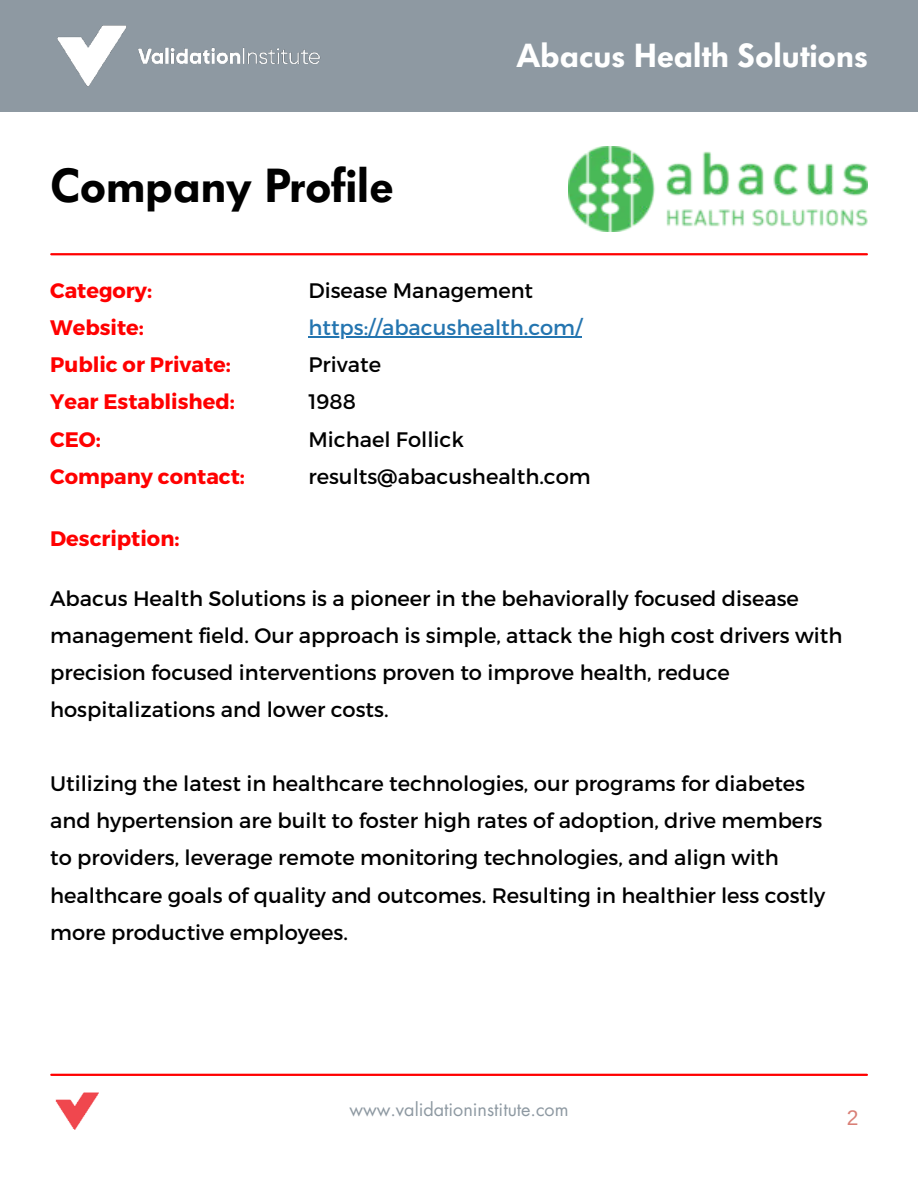
<style>
.page{position:relative;width:918px;height:1188px;background:#fff}
.page>*{position:absolute;margin:0;border:0;box-sizing:border-box;transform-origin:0 0}
.t1{font:600 47.25px "Futura BQ";color:#000}
.t2{font:600 33px "Futura BQ";color:#fff}
.t3{font:21px/37.2px "Montserrat";color:#000}
.t4{font:700 21px/37px "Montserrat";color:#f00}
.t5{font:21px "Montserrat";color:#2475b0}
.t6{font:21px "Arimo";color:#d97f76}
.t7{font:18px "Futura LT";color:#8e99a2}
</style>
<div class="page">
<div style="left:0;top:0;width:918px;height:111px;background:#8e99a2"></div>
<img style="left:57px;top:25px;width:264px;height:62px">
<hr style="left:51px;top:1074px;width:816px;height:2px;background:#f00">
<img style="left:55px;top:1092px;width:44px;height:38px">
<hr style="left:51px;top:253px;width:816px;height:2px;background:#f00">
<img style="left:569px;top:146px;width:299px;height:86px">
<hr style="left:309px;top:336px;width:273px;height:2px;background:#2475b0">
<h1 class="t1" style="left:50px;top:157px;width:345px">Company Profile</h1>
<h2 class="t2" style="left:517px;top:36px;width:353px">Abacus Health Solutions</h2>
<p class="t4" style="left:50px;top:272px;width:196px">Category:<br>Website:<br>Public or Private:<br>Year Established:<br>CEO:<br>Company contact:</p>
<p class="t4" style="left:50px;top:521px;width:131px">Description:</p>
<p class="t3" style="left:309px;top:272px;width:226px">Disease Management</p>
<p class="t5" style="left:309px;top:315px;width:275px">https://abacushealth.com/</p>
<p class="t3" style="left:309px;top:346px;width:284px">Private<br>1988<br>Michael Follick results@abacushealth.com</p>
<p class="t3" style="left:50px;top:579px;width:794px">Abacus Health Solutions is a pioneer in the behaviorally focused disease management field. Our approach is simple, attack the high cost drivers with precision focused interventions proven to improve health, reduce hospitalizations and lower costs.</p>
<p class="t3" style="left:50px;top:765px;width:777px">Utilizing the latest in healthcare technologies, our programs for diabetes and hypertension are built to foster high rates of adoption, drive members to providers, leverage remote monitoring technologies, and align with healthcare goals of quality and outcomes. Resulting in healthier less costly more productive employees.</p>
<p class="t7" style="left:349px;top:1098px;width:221px">www.validationinstitute.com</p>
<p class="t6" style="left:847px;top:1105px;width:13px">2</p>
</div>
